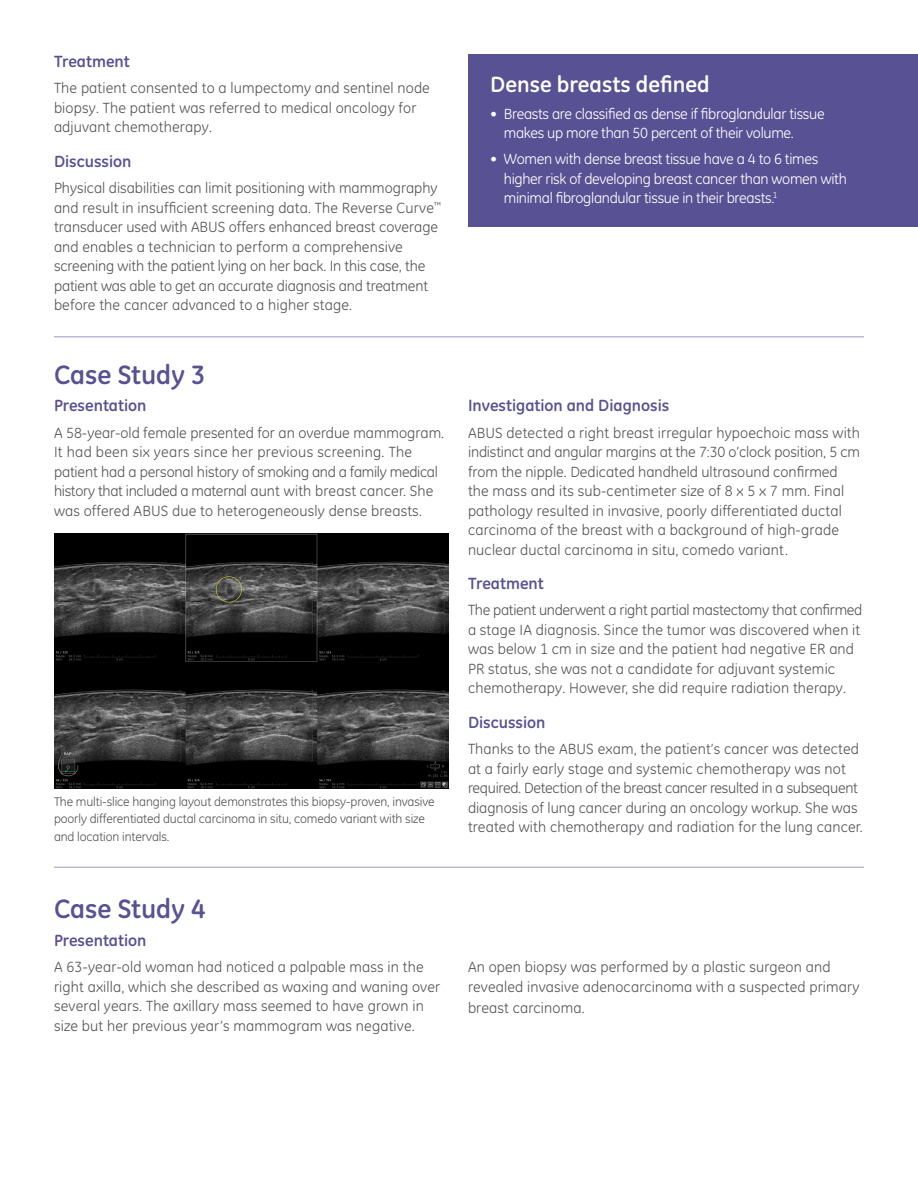
<style>
.page{position:relative;width:918px;height:1188px;background:#fff}
.page>*{position:absolute;margin:0;border:0;box-sizing:border-box;transform-origin:0 0}
.t1{font:700 27px "GE Inspira";color:#585194}
.t2{font:700 22.5px "GE Inspira";color:#fff}
.t3{font:700 16.5px "GE Inspira";color:#585194}
.t4{font:15px/19.5px "GE Inspira";letter-spacing:.01em;color:#57585a}
.t5{font:15px/19.5px "GE Inspira";letter-spacing:-.02em;color:#fff}
.t6{font:12.75px/17.2px "GE Inspira";letter-spacing:-.01em;color:#57585a}
</style>
<div class="page">
<img style="left:54px;top:533px;width:395px;height:255px">
<hr style="left:54px;top:336px;width:810px;height:2px;background:#bcb9d4">
<hr style="left:54px;top:867px;width:810px;height:1px;background:#bcb9d4">
<div style="left:468px;top:54px;width:450px;height:173px;background:#585194"></div>
<p class="t3" style="left:54px;top:51px;width:77px">Treatment</p>
<p class="t4" style="left:54px;top:78px;width:377px">The patient consented to a lumpectomy and sentinel node biopsy. The patient was referred to medical oncology for adjuvant chemotherapy.</p>
<p class="t3" style="left:54px;top:151px;width:79px">Discussion</p>
<p class="t4" style="left:54px;top:178px;width:389px">Physical disabilities can limit positioning with mammography and result in insufficient screening data. The Reverse Curve<sup>™ </sup>transducer used with ABUS offers enhanced breast coverage and enables a technician to perform a comprehensive screening with the patient lying on her back. In this case, the patient was able to get an accurate diagnosis and treatment before the cancer advanced to a higher stage.</p>
<p class="t1" style="left:54px;top:357px;width:153px">Case Study 3</p>
<p class="t3" style="left:54px;top:395px;width:94px">Presentation</p>
<p class="t4" style="left:54px;top:423px;width:392px">A 58-year-old female presented for an overdue mammogram.<br>It had been six years since her previous screening. The patient had a personal history of smoking and a family medical history that included a maternal aunt with breast cancer. She was offered ABUS due to heterogeneously dense breasts.</p>
<p class="t6" style="left:54px;top:793px;width:382px">The multi-slice hanging layout demonstrates this biopsy-proven, invasive poorly differentiated ductal carcinoma in situ, comedo variant with size and location intervals.</p>
<p class="t2" style="left:490px;top:70px;width:221px">Dense breasts defined</p>
<p class="t5" style="left:504px;top:104px;width:322px;text-indent:-14px">• Breasts are classified as dense if fibroglandular tissue makes up more than 50 percent of their volume.</p>
<p class="t5" style="left:504px;top:149px;width:345px;text-indent:-14px">• Women with dense breast tissue have a 4 to 6 times higher risk of developing breast cancer than women with minimal fibroglandular tissue in their breasts.<sup>1</sup></p>
<p class="t3" style="left:468px;top:395px;width:203px">Investigation and Diagnosis</p>
<p class="t4" style="left:468px;top:423px;width:394px">ABUS detected a right breast irregular hypoechoic mass with indistinct and angular margins at the 7:30 o’clock position, 5 cm from the nipple. Dedicated handheld ultrasound confirmed the mass and its sub-centimeter size of 8 x 5 x 7 mm. Final pathology resulted in invasive, poorly differentiated ductal carcinoma of the breast with a background of high-grade nuclear ductal carcinoma in situ, comedo variant.</p>
<p class="t3" style="left:468px;top:573px;width:77px">Treatment</p>
<p class="t4" style="left:468px;top:600px;width:396px">The patient underwent a right partial mastectomy that confirmed a stage IA diagnosis. Since the tumor was discovered when it was below 1 cm in size and the patient had negative ER and PR status, she was not a candidate for adjuvant systemic chemotherapy. However, she did require radiation therapy.</p>
<p class="t3" style="left:468px;top:712px;width:79px">Discussion</p>
<p class="t4" style="left:468px;top:739px;width:396px">Thanks to the ABUS exam, the patient’s cancer was detected at a fairly early stage and systemic chemotherapy was not required. Detection of the breast cancer resulted in a subsequent diagnosis of lung cancer during an oncology workup. She was treated with chemotherapy and radiation for the lung cancer.</p>
<p class="t1" style="left:54px;top:892px;width:153px">Case Study 4</p>
<p class="t3" style="left:54px;top:930px;width:94px">Presentation</p>
<p class="t4" style="left:54px;top:958px;width:388px">A 63-year-old woman had noticed a palpable mass in the right axilla, which she described as waxing and waning over several years. The axillary mass seemed to have grown in size but her previous year’s mammogram was negative.</p>
<p class="t4" style="left:468px;top:958px;width:393px">An open biopsy was performed by a plastic surgeon and revealed invasive adenocarcinoma with a suspected primary</p>
<p class="t4" style="left:468px;top:998px;width:118px">breast carcinoma.</p>
</div>
